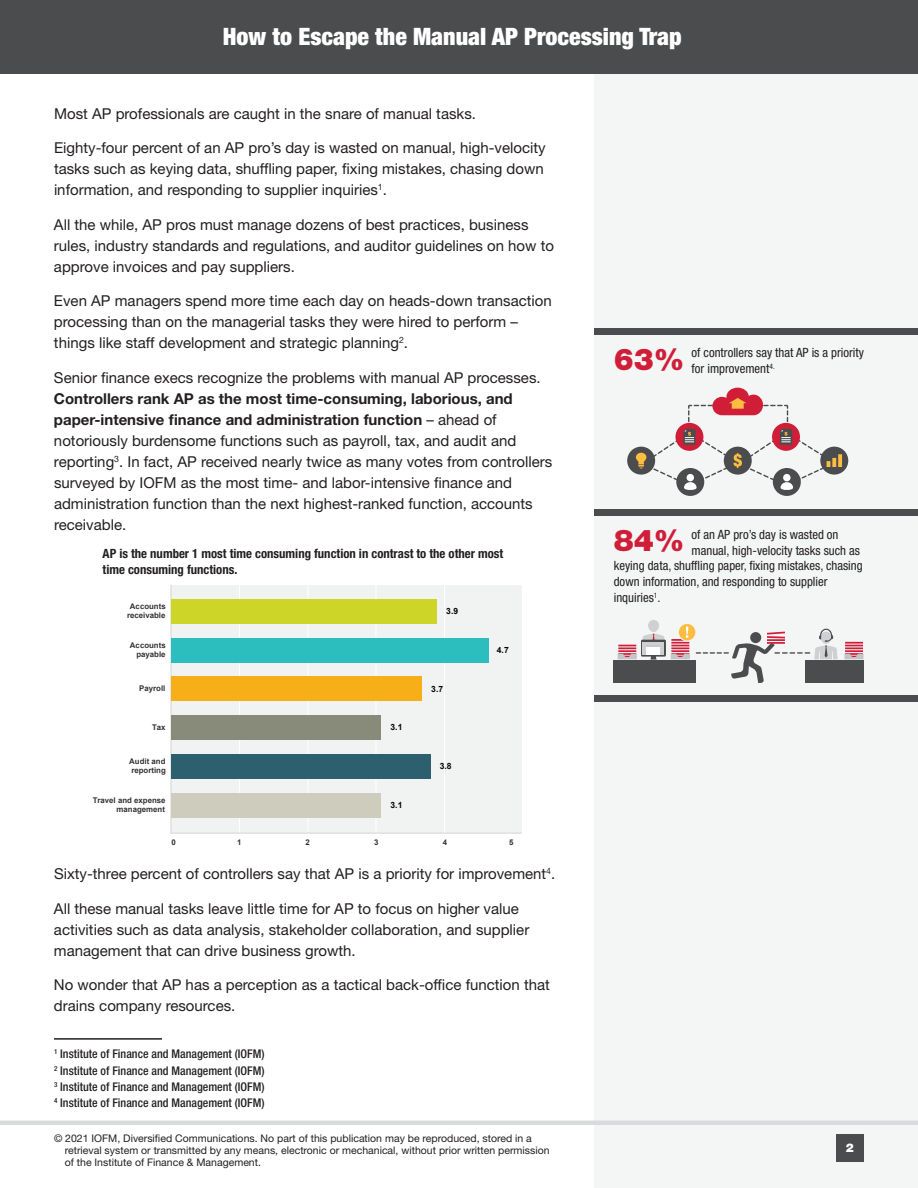
<style>
.page{position:relative;width:918px;height:1188px;background:#fff}
.page>*{position:absolute;margin:0;border:0;box-sizing:border-box;transform-origin:0 0}
.t1{font:900 30px "Helvetica Neue LT Std";color:#d01e39}
.t2{font:900 condensed 24px "Helvetica Neue LT Std";color:#fff}
.t3{font:15px/21px "Helvetica Neue LT Std";color:#231f20}
.t4{font:condensed 12.75px/15.8px "Helvetica Neue LT Std";color:#231f20}
.t5{font:700 condensed 12.75px/15.8px "Helvetica Neue LT Std";color:#231f20}
.t6{font:500 condensed 12px/16.2px "Helvetica Neue LT Std";color:#231f20;text-align:justify}
.t7{font:900 12px "Helvetica Neue LT Std";color:#fff}
.t8{font:10.5px/12px "Helvetica Neue LT Std";color:#231f20}
.t9{font:700 8.55px "Arial";color:#040503}
.t10{font:700 7.8px/9.3px "Arial";color:#313232;text-align:right}
.t11{font:condensed 7.5px "Helvetica Neue LT Std";color:#231f20}
.s1{font-weight:700}
</style>
<div class="page">
<div style="left:594px;top:0;width:324px;height:1188px;background:#f4f5f5"></div>
<div style="left:0;top:0;width:918px;height:74px;background:#4b4c4d"></div>
<div style="left:0;top:1120px;width:918px;height:5px;background:#d9dadc"></div>
<hr style="left:54px;top:1038px;width:108px;height:2px;background:#231f20">
<div style="left:836px;top:1134px;width:28px;height:28px;background:#4b4c4d"></div>
<div style="left:594px;top:696px;width:324px;height:6px;background:#4b4c4d"></div>
<div style="left:773px;top:468px;width:28px;height:28px;background:#4b4c4d;border-radius:50%"></div>
<div style="left:676px;top:468px;width:28px;height:28px;background:#4b4c4d;border-radius:50%"></div>
<div style="left:820px;top:447px;width:28px;height:28px;background:#4b4c4d;border-radius:50%"></div>
<svg style="left:838px;top:454px;width:4px;height:13px"></svg>
<div style="left:627px;top:447px;width:28px;height:28px;background:#4b4c4d;border-radius:50%"></div>
<svg style="left:636px;top:388px;width:201px;height:103px"></svg>
<div style="left:594px;top:509px;width:324px;height:7px;background:#4b4c4d"></div>
<div style="left:648px;top:620px;width:11px;height:12px;background:#cfd0d2;border-radius:50%"></div>
<div style="left:614px;top:660px;width:82px;height:23px;background:#4b4c4d"></div>
<svg style="left:678px;top:623px;width:18px;height:18px"></svg>
<div style="left:678px;top:623px;width:18px;height:18px;border:1px solid #f4f5f5;border-radius:50%"></div>
<svg style="left:618px;top:627px;width:72px;height:33px"></svg>
<div style="left:805px;top:660px;width:58px;height:23px;background:#4b4c4d"></div>
<svg style="left:844px;top:642px;width:19px;height:17px"></svg>
<svg style="left:696px;top:628px;width:142px;height:55px"></svg>
<div style="left:594px;top:328px;width:324px;height:6px;background:#4b4c4d"></div>
<div style="left:171px;top:585px;width:351px;height:249px;background:#f1f3f3"></div>
<hr style="left:239px;top:585px;width:1px;height:249px;background:#fff">
<hr style="left:308px;top:585px;width:1px;height:249px;background:#fff">
<hr style="left:375px;top:585px;width:1px;height:249px;background:#fff">
<hr style="left:444px;top:585px;width:1px;height:249px;background:#fff">
<hr style="left:170px;top:585px;width:2px;height:249px;background:#dfdfde">
<hr style="left:170px;top:832px;width:351px;height:2px;background:#dfdfde">
<div style="left:171px;top:599px;width:266px;height:25px;background:#cdd529"></div>
<div style="left:171px;top:638px;width:318px;height:24px;background:#2cbebf"></div>
<div style="left:171px;top:676px;width:251px;height:25px;background:#f6af19"></div>
<div style="left:171px;top:715px;width:210px;height:25px;background:#898b7a"></div>
<div style="left:171px;top:754px;width:260px;height:25px;background:#2c606e"></div>
<div style="left:171px;top:793px;width:210px;height:24px;background:#ceccbd"></div>
<h2 class="t2" style="left:223px;top:22px;width:460px">How to Escape the Manual AP Processing Trap</h2>
<p class="t3" style="left:54px;top:103px;width:424px">Most AP professionals are caught in the snare of manual tasks.</p>
<p class="t3" style="left:54px;top:137px;width:493px">Eighty-four percent of an AP pro’s day is wasted on manual, high-velocity tasks such as keying data, shuffling paper, fixing mistakes, chasing down information, and responding to supplier inquiries<sup>1</sup>.</p>
<p class="t3" style="left:54px;top:214px;width:502px">All the while, AP pros must manage dozens of best practices, business rules, industry standards and regulations, and auditor guidelines on how to approve invoices and pay suppliers.</p>
<p class="t3" style="left:54px;top:290px;width:499px">Even AP managers spend more time each day on heads-down transaction processing than on the managerial tasks they were hired to perform – things like staff development and strategic planning<sup>2</sup>.</p>
<p class="t3" style="left:54px;top:367px;width:488px">Senior finance execs recognize the problems with manual AP processes.</p>
<p class="t3" style="left:54px;top:388px;width:500px"><span class="s1">Controllers rank AP as the most time-consuming, laborious, and paper-intensive finance and administration function</span> – ahead of notoriously burdensome functions such as payroll, tax, and audit and reporting<sup>3</sup>. In fact, AP received nearly twice as many votes from controllers surveyed by IOFM as the most time- and labor-intensive finance and administration function than the next highest-ranked function, accounts receivable.</p>
<p class="t5" style="left:103px;top:546px;width:402px">AP is the number 1 most time consuming function in contrast to the other most time consuming functions.</p>
<p class="t10" style="left:127px;top:602px;width:40px;text-align:center">Accounts receivable</p>
<p class="t10" style="left:130px;top:641px;width:37px">Accounts payable</p>
<p class="t10" style="left:139px;top:684px;width:28px">Payroll</p>
<p class="t10" style="left:152px;top:723px;width:15px">Tax</p>
<p class="t10" style="left:129px;top:757px;width:38px;text-align:left">Audit and reporting</p>
<p class="t10" style="left:93px;top:795px;width:74px">Travel and expense management</p>
<p class="t9" style="left:391px;top:722px;width:13px">3.1</p>
<p class="t9" style="left:391px;top:799px;width:13px">3.1</p>
<p class="t9" style="left:446px;top:606px;width:13px">3.9</p>
<p class="t9" style="left:431px;top:683px;width:13px">3.7</p>
<p class="t9" style="left:440px;top:761px;width:13px">3.8</p>
<p class="t9" style="left:497px;top:644px;width:13px">4.7</p>
<p class="t10" style="left:171px;top:838px;width:6px">0</p>
<p class="t10" style="left:237px;top:838px;width:6px">1</p>
<p class="t10" style="left:306px;top:838px;width:6px">2</p>
<p class="t10" style="left:374px;top:838px;width:6px">3</p>
<p class="t10" style="left:443px;top:838px;width:6px">4</p>
<p class="t10" style="left:509px;top:838px;width:6px">5</p>
<p class="t3" style="left:54px;top:863px;width:503px">Sixty-three percent of controllers say that AP is a priority for improvement<sup>4</sup>.</p>
<p class="t3" style="left:54px;top:898px;width:477px">All these manual tasks leave little time for AP to focus on higher value activities such as data analysis, stakeholder collaboration, and supplier management that can drive business growth.</p>
<p class="t3" style="left:54px;top:974px;width:497px">No wonder that AP has a perception as a tactical back-office function that drains company resources.</p>
<p class="t6" style="left:54px;top:1046px;width:212px"><sup>1</sup> Institute of Finance and Management (IOFM)<br><sup>2</sup> Institute of Finance and Management (IOFM)<br><sup>3</sup> Institute of Finance and Management (IOFM)<br><sup>4</sup> Institute of Finance and Management (IOFM)</p>
<p class="t8" style="left:65px;top:1132px;width:486px;text-indent:-11px">© 2021 IOFM, Diversified Communications. No part of this publication may be reproduced, stored in a retrieval system or transmitted by any means, electronic or mechanical, without prior written permission of the Institute of Finance &amp; Management.</p>
<h1 class="t1" style="left:614px;top:341px;width:72px">63%</h1>
<p class="t4" style="left:692px;top:345px;width:174px">of controllers say that AP is a priority for improvement</p>
<p class="t11" style="left:769px;top:362px;width:7px">4.</p>
<h1 class="t1" style="left:614px;top:523px;width:72px">84%</h1>
<p class="t4" style="left:692px;top:527px;width:148px">of an AP pro’s day is wasted on</p>
<p class="t4" style="left:692px;top:542px;width:170px">manual, high-velocity tasks such as</p>
<p class="t4" style="left:614px;top:558px;width:250px">keying data, shuffling paper, fixing mistakes, chasing</p>
<p class="t4" style="left:614px;top:574px;width:215px">down information, and responding to supplier</p>
<p class="t4" style="left:614px;top:590px;width:48px">inquiries<sup>1</sup>.</p>
<p class="t7" style="left:846px;top:1141px;width:10px">2</p>
</div>
